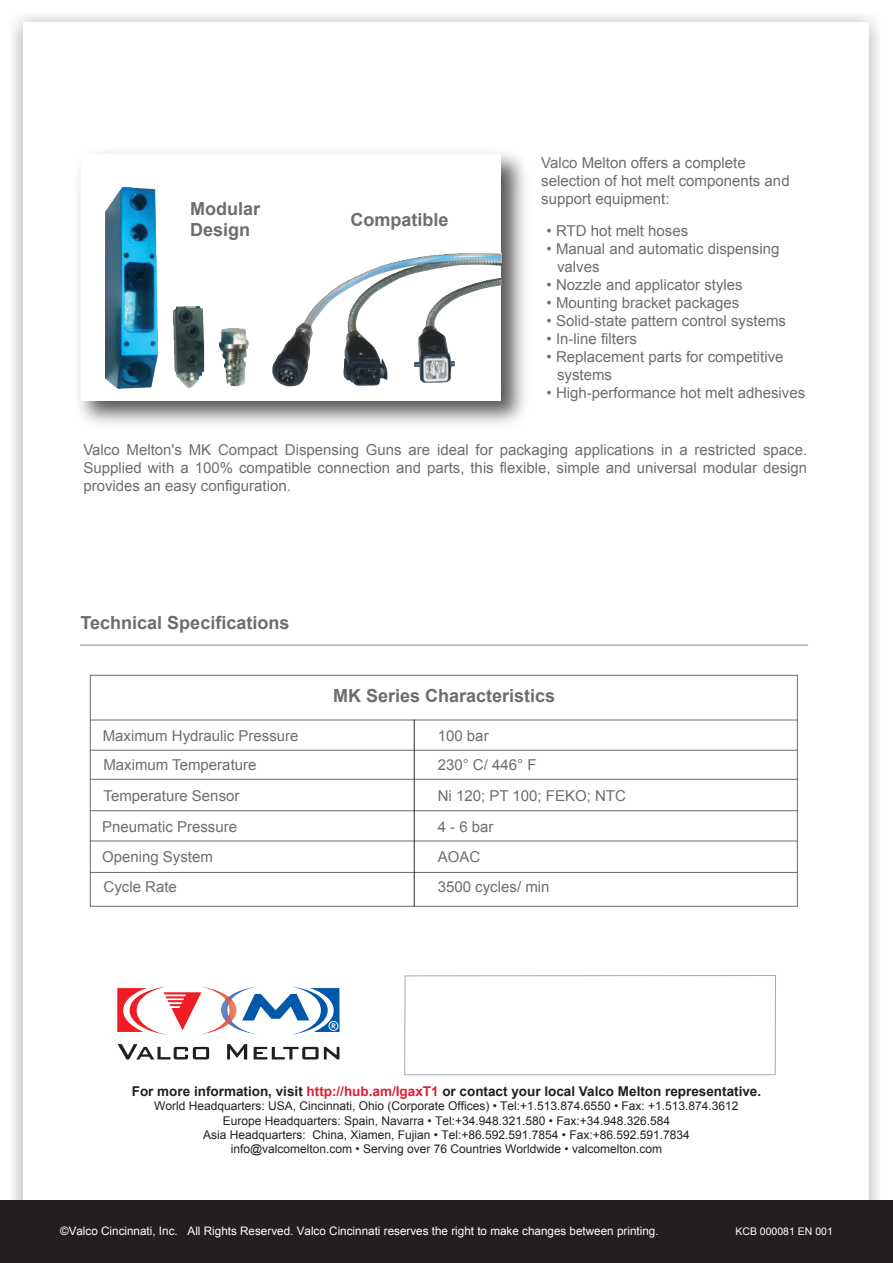
<style>
.page{position:relative;width:893px;height:1263px;background:#fff}
.page>*{position:absolute;margin:0;border:0;box-sizing:border-box;transform-origin:0 0}
.t1{font:700 18px/21px "Arial";color:#6c6d70}
.t2{font:15px/18px "Arial";color:#6c6d70}
.t3{font:700 13.5px "Arial";color:#231f20}
.t4{font:12px/14.4px "Arial";color:#231f20;text-align:center}
.t5{font:11.7px "Arial";color:#fff}
.t6{font:10.5px "Arial";color:#fff}
.s1{color:#e11d32}
</style>
<div class="page">
<div style="left:0;top:1200px;width:893px;height:63px;background:#231f20"></div>
<img style="left:236px;top:990px;width:6px;height:41px">
<img style="left:201px;top:986px;width:35px;height:49px">
<svg style="left:118px;top:1044px;width:221px;height:15px"></svg>
<svg style="left:117px;top:986px;width:84px;height:49px"></svg>
<svg style="left:242px;top:986px;width:98px;height:49px"></svg>
<div style="left:405px;top:975px;width:371px;height:100px;border:1px solid #a8a9ad"></div>
<img style="left:79px;top:153px;width:446px;height:271px">
<div style="left:81px;top:154px;width:420px;height:247px;background:#fff"></div>
<img style="left:106px;top:187px;width:395px;height:201px">
<div style="left:90px;top:675px;width:708px;height:232px;border:1px solid #6c6d70"></div>
<hr style="left:90px;top:872px;width:707px;height:1px;background:#6c6d70">
<hr style="left:90px;top:841px;width:707px;height:1px;background:#6c6d70">
<hr style="left:90px;top:810px;width:707px;height:1px;background:#6c6d70">
<hr style="left:90px;top:779px;width:707px;height:1px;background:#6c6d70">
<hr style="left:90px;top:750px;width:707px;height:1px;background:#6c6d70">
<hr style="left:90px;top:720px;width:707px;height:1px;background:#6c6d70">
<hr style="left:414px;top:720px;width:1px;height:186px;background:#2d2c2b">
<hr style="left:80px;top:644px;width:728px;height:2px;background:#939598">
<p class="t1" style="left:190px;top:199px;width:72px">Modular<br>Design</p>
<p class="t1" style="left:350px;top:209px;width:100px">Compatible</p>
<p class="t2" style="left:541px;top:154px;width:250px">Valco Melton offers a complete selection of hot melt components and support equipment:</p>
<p class="t2" style="left:547px;top:222px;width:143px">• RTD hot melt hoses</p>
<p class="t2" style="left:557px;top:240px;width:224px;text-indent:-10px">• Manual and automatic dispensing valves</p>
<p class="t2" style="left:547px;top:276px;width:198px">• Nozzle and applicator styles</p>
<p class="t2" style="left:547px;top:294px;width:194px">• Mounting bracket packages</p>
<p class="t2" style="left:547px;top:312px;width:241px">• Solid-state pattern control systems</p>
<p class="t2" style="left:547px;top:330px;width:92px">• In-line filters</p>
<p class="t2" style="left:557px;top:348px;width:228px;text-indent:-10px">• Replacement parts for competitive systems</p>
<p class="t2" style="left:547px;top:384px;width:260px">• High-performance hot melt adhesives</p>
<p class="t2" style="left:83px;top:441px;width:725px;text-align:justify">Valco Melton's MK Compact Dispensing Guns are ideal for packaging applications in a restricted space.<br>Supplied with a 100% compatible connection and parts, this flexible, simple and universal modular design provides an easy configuration.</p>
<p class="t1" style="left:81px;top:613px;width:210px">Technical Specifications</p>
<p class="t2" style="left:103px;top:722px;width:197px;line-height:28.5px">Maximum Hydraulic Pressure<br>Maximum Temperature</p>
<p class="t2" style="left:102px;top:781px;width:139px;line-height:30.3px">Temperature Sensor<br>Pneumatic Pressure<br>Opening System<br>Cycle Rate</p>
<p class="t1" style="left:333px;top:685px;width:224px">MK Series Characteristics</p>
<p class="t2" style="left:438px;top:722px;width:100px;line-height:28.5px">100 bar<br>230° C/ 446° F</p>
<p class="t2" style="left:438px;top:781px;width:190px;line-height:30.3px">Ni 120; PT 100; FEKO; NTC<br>4 - 6 bar<br>AOAC<br>3500 cycles/ min</p>
<p class="t3" style="left:132px;top:1082px;width:631px">For more information, visit <span class="s1">http://hub.am/IgaxT1</span> or contact your local Valco Melton representative.</p>
<p class="t4" style="left:154px;top:1099px;width:586px">World Headquarters: USA, Cincinnati, Ohio (Corporate Offices) • Tel:+1.513.874.6550 • Fax: +1.513.874.3612<br>Europe Headquarters: Spain, Navarra • Tel:+34.948.321.580 • Fax:+34.948.326.584<br>Asia Headquarters: China, Xiamen, Fujian • Tel:+86.592.591.7854 • Fax:+86.592.591.7834 info@valcomelton.com • Serving over 76 Countries Worldwide • valcomelton.com</p>
<p class="t5" style="left:60px;top:1223px;width:600px">©Valco Cincinnati, Inc. All Rights Reserved. Valco Cincinnati reserves the right to make changes between printing.</p>
<p class="t6" style="left:735px;top:1224px;width:99px">KCB 000081 EN 001</p>
</div>
